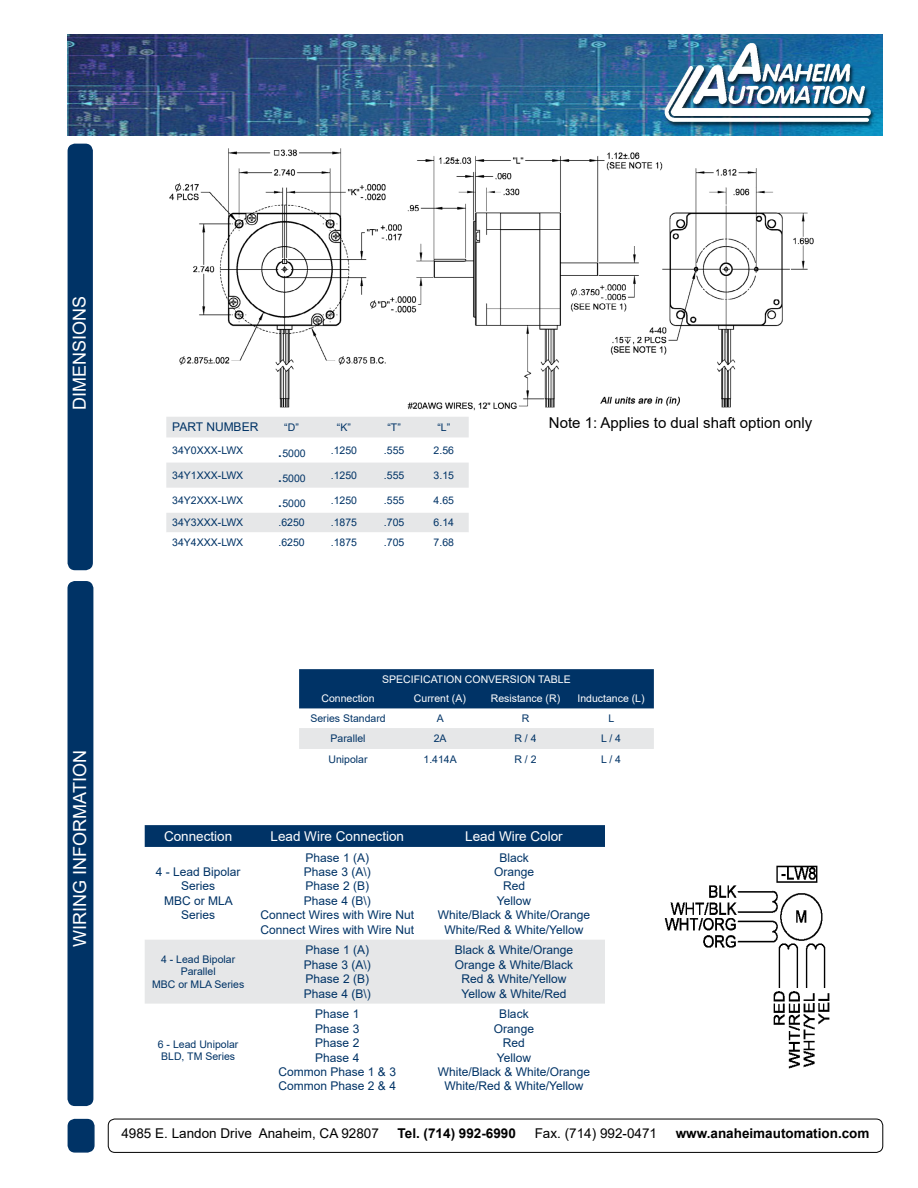
<style>
.page{position:relative;width:918px;height:1188px;background:#fff}
.page>*{position:absolute;margin:0;border:0;box-sizing:border-box;transform-origin:0 0}
.t1{font:18px "Arial";color:#fff}
.t2{font:15px "Arial";color:#000}
.t3{font:13.5px "Arial";color:#000}
.t4{font:700 13.5px "Arial";color:#000}
.t5{font:13.5px "Arial";color:#fff}
.t6{font:12px/14.4px "Arial";color:#036;text-align:center}
.t7{font:10.5px/12.6px "Arial";color:#036;text-align:center}
.t8{font:10.5px "Arial";color:#fff}
.s1{font-size:18px}
</style>
<div class="page">
<img style="left:68px;top:35px;width:815px;height:101px">
<div style="left:68px;top:144px;width:24px;height:425px;background:#036;border-radius:7px"></div>
<div style="left:68px;top:144px;width:25px;height:426px;border:2px solid #036;border-radius:7px"></div>
<div style="left:68px;top:1120px;width:26px;height:32px;background:#036;border-radius:7px"></div>
<div style="left:68px;top:1119px;width:27px;height:34px;border:2px solid #036;border-radius:7px"></div>
<div style="left:108px;top:1119px;width:775px;height:34px;border:1px solid #000;border-radius:7px"></div>
<div style="left:68px;top:582px;width:25px;height:523px;background:#036;border-radius:7px"></div>
<div style="left:68px;top:581px;width:25px;height:525px;border:2px solid #036;border-radius:7px"></div>
<img style="left:664px;top:865px;width:166px;height:204px">
<svg style="left:145px;top:825px;width:460px;height:22px;background:#013467"></svg>
<div style="left:145px;top:940px;width:460px;height:64px;background:#e6e7e8"></div>
<img style="left:169px;top:148px;width:645px;height:263px">
<svg style="left:166px;top:417px;width:303px;height:115px"></svg>
<div style="left:299px;top:669px;width:355px;height:39px;background:#036"></div>
<div style="left:299px;top:728px;width:355px;height:21px;background:#e6e7e8"></div>
<h1 class="t1" style="left:67px;top:410px;width:116px;rotate:-90deg">DIMENSIONS</h1>
<p class="t6" style="left:172px;top:420px;width:88px">PART NUMBER</p>
<p class="t7" style="left:284px;top:421px;width:16px">“D”</p>
<p class="t7" style="left:337px;top:421px;width:15px">“K”</p>
<p class="t7" style="left:387px;top:421px;width:15px">“T”</p>
<p class="t7" style="left:437px;top:421px;width:14px">“L”</p>
<p class="t2" style="left:549px;top:412px;width:265px">Note 1: Applies to dual shaft option only</p>
<p class="t7" style="left:172px;top:444px;width:73px">34Y0XXX-LWX</p>
<p class="t7" style="left:277px;top:447px;width:30px"><span class="s1">.</span>5000</p>
<p class="t7" style="left:331px;top:444px;width:28px">.1250</p>
<p class="t7" style="left:384px;top:444px;width:22px">.555</p>
<p class="t7" style="left:434px;top:444px;width:22px">2.56</p>
<p class="t7" style="left:172px;top:469px;width:73px">34Y1XXX-LWX</p>
<p class="t7" style="left:277px;top:472px;width:30px"><span class="s1">.</span>5000</p>
<p class="t7" style="left:331px;top:469px;width:28px">.1250</p>
<p class="t7" style="left:384px;top:469px;width:22px">.555</p>
<p class="t7" style="left:434px;top:469px;width:22px">3.15</p>
<p class="t7" style="left:172px;top:494px;width:73px">34Y2XXX-LWX</p>
<p class="t7" style="left:277px;top:497px;width:30px"><span class="s1">.</span>5000</p>
<p class="t7" style="left:331px;top:494px;width:28px">.1250</p>
<p class="t7" style="left:384px;top:494px;width:22px">.555</p>
<p class="t7" style="left:434px;top:494px;width:22px">4.65</p>
<p class="t7" style="left:172px;top:516px;width:73px">34Y3XXX-LWX</p>
<p class="t7" style="left:278px;top:516px;width:28px">.6250</p>
<p class="t7" style="left:331px;top:516px;width:28px">.1875</p>
<p class="t7" style="left:384px;top:516px;width:22px">.705</p>
<p class="t7" style="left:434px;top:516px;width:22px">6.14</p>
<p class="t7" style="left:172px;top:536px;width:73px">34Y4XXX-LWX</p>
<p class="t7" style="left:278px;top:536px;width:28px">.6250</p>
<p class="t7" style="left:331px;top:536px;width:28px">.1875</p>
<p class="t7" style="left:384px;top:536px;width:22px">.705</p>
<p class="t7" style="left:434px;top:536px;width:22px">7.68</p>
<h1 class="t1" style="left:67px;top:947px;width:198px;rotate:-90deg">WIRING INFORMATION</h1>
<p class="t8" style="left:382px;top:672px;width:190px">SPECIFICATION CONVERSION TABLE</p>
<p class="t8" style="left:322px;top:692px;width:55px">Connection</p>
<p class="t8" style="left:414px;top:692px;width:53px">Current (A)</p>
<p class="t8" style="left:491px;top:692px;width:71px">Resistance (R)</p>
<p class="t8" style="left:578px;top:692px;width:69px">Inductance (L)</p>
<p class="t7" style="left:310px;top:712px;width:77px">Series Standard</p>
<p class="t7" style="left:437px;top:712px;width:9px">A</p>
<p class="t7" style="left:522px;top:712px;width:9px">R</p>
<p class="t7" style="left:608px;top:712px;width:7px">L</p>
<p class="t7" style="left:331px;top:732px;width:37px">Parallel</p>
<p class="t7" style="left:434px;top:732px;width:14px">2A</p>
<p class="t7" style="left:514px;top:732px;width:24px">R / 4</p>
<p class="t7" style="left:601px;top:732px;width:22px">L / 4</p>
<p class="t7" style="left:329px;top:753px;width:41px">Unipolar</p>
<p class="t7" style="left:424px;top:753px;width:35px">1.414A</p>
<p class="t7" style="left:514px;top:753px;width:24px">R / 2</p>
<p class="t7" style="left:601px;top:753px;width:22px">L / 4</p>
<p class="t5" style="left:164px;top:827px;width:70px">Connection</p>
<p class="t5" style="left:271px;top:827px;width:135px">Lead Wire Connection</p>
<p class="t5" style="left:465px;top:827px;width:99px">Lead Wire Color</p>
<p class="t6" style="left:156px;top:865px;width:86px">4 - Lead Bipolar<br>Series<br>MBC or MLA<br>Series</p>
<p class="t6" style="left:261px;top:850px;width:155px">Phase 1 (A)<br>Phase 3 (A\)<br>Phase 2 (B)<br>Phase 4 (B\)<br>Connect Wires with Wire Nut<br>Connect Wires with Wire Nut</p>
<p class="t6" style="left:438px;top:850px;width:154px">Black<br>Orange<br>Red<br>Yellow<br>White/Black &amp; White/Orange<br>White/Red &amp; White/Yellow</p>
<p class="t7" style="left:152px;top:953px;width:94px">4 - Lead Bipolar<br>Parallel<br>MBC or MLA Series</p>
<p class="t6" style="left:304px;top:943px;width:68px;text-align:left">Phase 1 (A)<br>Phase 3 (A\)<br>Phase 2 (B)<br>Phase 4 (B\)</p>
<p class="t6" style="left:455px;top:943px;width:120px">Black &amp; White/Orange<br>Orange &amp; White/Black<br>Red &amp; White/Yellow<br>Yellow &amp; White/Red</p>
<p class="t7" style="left:158px;top:1037px;width:82px">6 - Lead Unipolar<br>BLD, TM Series</p>
<p class="t6" style="left:279px;top:1007px;width:119px">Phase 1<br>Phase 3<br>Phase 2<br>Phase 4<br>Common Phase 1 &amp; 3<br>Common Phase 2 &amp; 4</p>
<p class="t6" style="left:438px;top:1007px;width:154px">Black<br>Orange<br>Red<br>Yellow<br>White/Black &amp; White/Orange<br>White/Red &amp; White/Yellow</p>
<p class="t3" style="left:121px;top:1124px;width:259px">4985 E. Landon Drive Anaheim, CA 92807</p>
<p class="t4" style="left:398px;top:1124px;width:120px">Tel. (714) 992-6990</p>
<p class="t3" style="left:535px;top:1124px;width:124px">Fax. (714) 992-0471</p>
<p class="t4" style="left:676px;top:1124px;width:195px">www.anaheimautomation.com</p>
</div>
